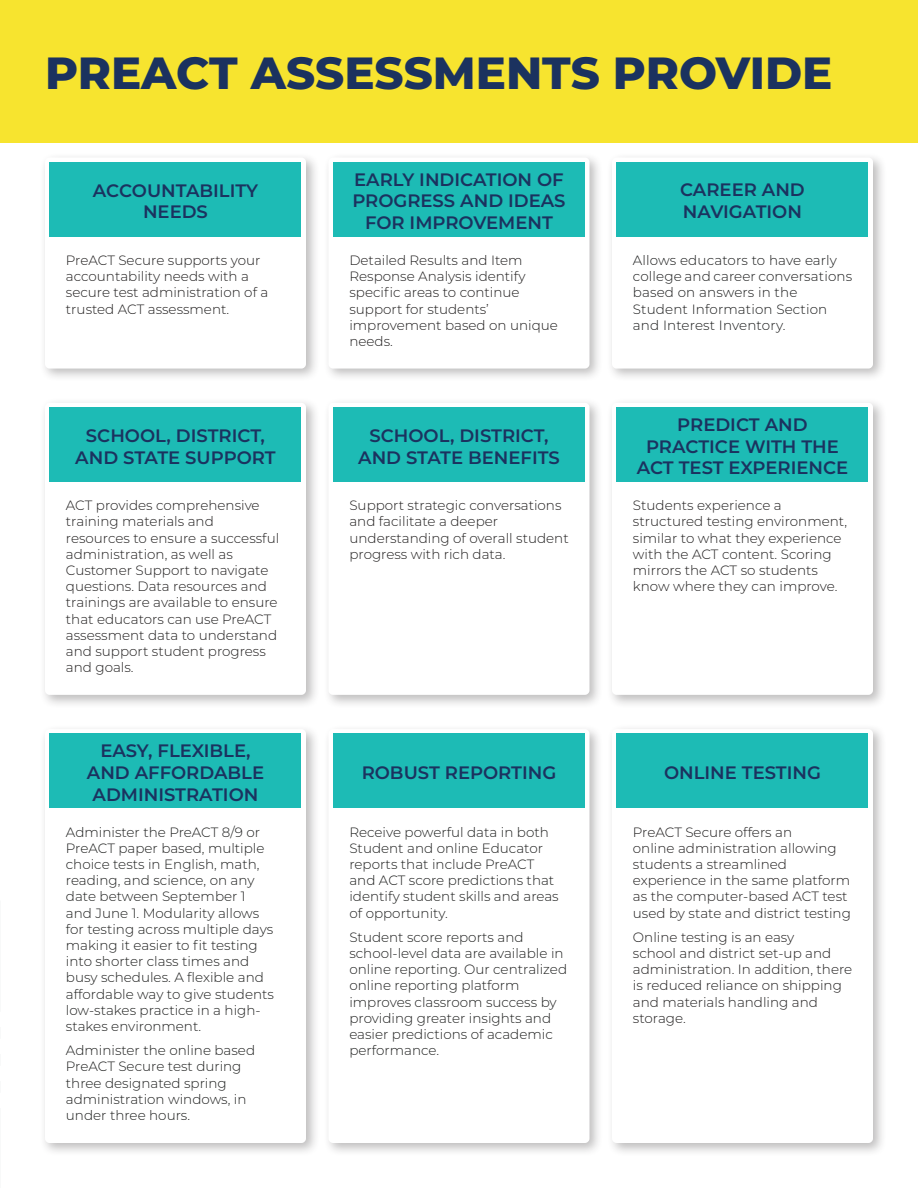
<style>
.page{position:relative;width:918px;height:1188px;background:#fff}
.page>*{position:absolute;margin:0;border:0;box-sizing:border-box;transform-origin:0 0}
.text{font:800 45px "Montserrat";color:#1b325f}
.text-2{font:600 18px/21.6px "Montserrat";color:#1b325f;text-align:center}
.text-3{font:300 13.5px/16.2px "Montserrat";color:#1e1c1c}
.text-4{font:300 13.5px/16.2px "Montserrat";color:#1c1d1c}
.t1{font:300 13.5px/16.2px "Montserrat";letter-spacing:.01em;color:#1a1b1b}
</style>
<div class="page">
<div style="left:323px;top:152px;width:280px;height:231px;background:#231f20;opacity:.3"></div>
<div style="left:331px;top:160px;width:256px;height:206px;background:#fff;border-radius:2px"></div>
<div style="left:328px;top:158px;width:262px;height:211px;border:4px solid #fff;border-radius:2px"></div>
<div style="left:333px;top:162px;width:252px;height:74px;background:#1dbbb5"></div>
<div style="left:323px;top:724px;width:280px;height:433px;background:#231f20;opacity:.3"></div>
<div style="left:331px;top:731px;width:256px;height:410px;background:#fff;border-radius:2px"></div>
<div style="left:328px;top:729px;width:262px;height:414px;border:4px solid #fff;border-radius:2px"></div>
<div style="left:333px;top:734px;width:252px;height:74px;background:#1dbbb5"></div>
<div style="left:606px;top:724px;width:281px;height:433px;background:#231f20;opacity:.3"></div>
<div style="left:614px;top:731px;width:257px;height:410px;background:#fff;border-radius:2px"></div>
<div style="left:612px;top:729px;width:261px;height:414px;border:4px solid #fff;border-radius:2px"></div>
<div style="left:616px;top:734px;width:252px;height:74px;background:#1dbbb5"></div>
<div style="left:607px;top:152px;width:280px;height:231px;background:#231f20;opacity:.3"></div>
<div style="left:614px;top:160px;width:257px;height:206px;background:#fff;border-radius:2px"></div>
<div style="left:612px;top:158px;width:261px;height:211px;border:4px solid #fff;border-radius:2px"></div>
<div style="left:616px;top:162px;width:252px;height:74px;background:#1dbbb5"></div>
<div style="left:0;top:0;width:918px;height:142px;background:#f7e42f"></div>
<div style="left:40px;top:724px;width:280px;height:433px;background:#231f20;opacity:.3"></div>
<div style="left:47px;top:731px;width:257px;height:410px;background:#fff;border-radius:2px"></div>
<div style="left:45px;top:729px;width:261px;height:414px;border:4px solid #fff;border-radius:2px"></div>
<div style="left:50px;top:734px;width:251px;height:74px;background:#1dbbb5"></div>
<div style="left:607px;top:397px;width:280px;height:312px;background:#231f20;opacity:.3"></div>
<div style="left:614px;top:405px;width:257px;height:288px;background:#fff;border-radius:2px"></div>
<div style="left:612px;top:403px;width:261px;height:292px;border:4px solid #fff;border-radius:2px"></div>
<div style="left:616px;top:407px;width:252px;height:75px;background:#1dbbb5"></div>
<div style="left:40px;top:397px;width:280px;height:312px;background:#231f20;opacity:.3"></div>
<div style="left:47px;top:405px;width:257px;height:288px;background:#fff;border-radius:2px"></div>
<div style="left:45px;top:403px;width:261px;height:292px;border:4px solid #fff;border-radius:2px"></div>
<div style="left:50px;top:407px;width:251px;height:75px;background:#1dbbb5"></div>
<div style="left:40px;top:152px;width:280px;height:231px;background:#231f20;opacity:.3"></div>
<div style="left:47px;top:160px;width:257px;height:206px;background:#fff;border-radius:2px"></div>
<div style="left:45px;top:158px;width:261px;height:211px;border:4px solid #fff;border-radius:2px"></div>
<div style="left:50px;top:162px;width:251px;height:74px;background:#1dbbb5"></div>
<div style="left:323px;top:397px;width:280px;height:312px;background:#231f20;opacity:.3"></div>
<div style="left:331px;top:405px;width:256px;height:288px;background:#fff;border-radius:2px"></div>
<div style="left:328px;top:403px;width:262px;height:292px;border:4px solid #fff;border-radius:2px"></div>
<div style="left:333px;top:407px;width:252px;height:75px;background:#1dbbb5"></div>
<p class="text" style="left:45px;top:40px;width:789px">PREACT ASSESSMENTS PROVIDE</p>
<p class="text-2" style="left:93px;top:179px;width:167px">ACCOUNTABILITY<br>NEEDS</p>
<p class="text-3" style="left:66px;top:252px;width:204px">PreACT Secure supports your accountability needs with a secure test administration of a trusted ACT assessment.</p>
<p class="text-2" style="left:75px;top:424px;width:202px">SCHOOL, DISTRICT,<br>AND STATE SUPPORT</p>
<p class="text-3" style="left:66px;top:497px;width:215px">ACT provides comprehensive training materials and resources to ensure a successful administration, as well as<br>Customer Support to navigate questions. Data resources and trainings are available to ensure that educators can use PreACT assessment data to understand and support student progress and goals.</p>
<p class="text-2" style="left:87px;top:739px;width:179px">EASY, FLEXIBLE,<br>AND AFFORDABLE<br>ADMINISTRATION</p>
<p class="text-4" style="left:66px;top:823px;width:210px">Administer the PreACT 8/9 or<br>PreACT paper based, multiple choice tests in English, math, reading, and science, on any date between September 1 and June 1. Modularity allows for testing across multiple days making it easier to fit testing into shorter class times and busy schedules. A flexible and affordable way to give students low-stakes practice in a high&shy;stakes environment.</p>
<p class="text-4" style="left:66px;top:1042px;width:191px">Administer the online based<br>PreACT Secure test during three designated spring administration windows, in under three hours.</p>
<p class="text-2" style="left:352px;top:168px;width:215px">EARLY INDICATION OF<br>PROGRESS AND IDEAS<br>FOR IMPROVEMENT</p>
<p class="text-3" style="left:349px;top:252px;width:210px">Detailed Results and Item<br>Response Analysis identify specific areas to continue support for students’ improvement based on unique needs.</p>
<p class="text-2" style="left:358px;top:424px;width:203px">SCHOOL, DISTRICT,<br>AND STATE BENEFITS</p>
<p class="text-3" style="left:349px;top:497px;width:221px">Support strategic conversations and facilitate a deeper understanding of overall student progress with rich data.</p>
<p class="text-2" style="left:680px;top:178px;width:126px;text-align:left">CAREER AND<br>NAVIGATION</p>
<p class="t1" style="left:633px;top:252px;width:221px">Allows educators to have early college and career conversations based on answers in the<br>Student Information Section and Interest Inventory.</p>
<p class="text-2" style="left:637px;top:413px;width:213px">PREDICT AND<br>PRACTICE WITH THE<br>ACT TEST EXPERIENCE</p>
<p class="text-3" style="left:633px;top:497px;width:216px">Students experience a structured testing environment, similar to what they experience with the ACT content. Scoring mirrors the ACT so students know where they can improve.</p>
<p class="text-2" style="left:362px;top:761px;width:196px">ROBUST REPORTING</p>
<p class="text-4" style="left:349px;top:823px;width:211px">Receive powerful data in both<br>Student and online Educator reports that include PreACT and ACT score predictions that identify student skills and areas of opportunity.</p>
<p class="text-4" style="left:349px;top:929px;width:219px">Student score reports and school-level data are available in online reporting. Our centralized online reporting platform improves classroom success by providing greater insights and easier predictions of academic performance.</p>
<p class="text-2" style="left:664px;top:761px;width:158px">ONLINE TESTING</p>
<p class="text-3" style="left:633px;top:823px;width:219px">PreACT Secure offers an<br>online administration allowing students a streamlined experience in the same platform as the computer-based ACT test used by state and district testing</p>
<p class="text-3" style="left:633px;top:929px;width:221px">Online testing is an easy<br>school and district set-up and administration. In addition, there is reduced reliance on shipping and materials handling and storage.</p>
</div>
